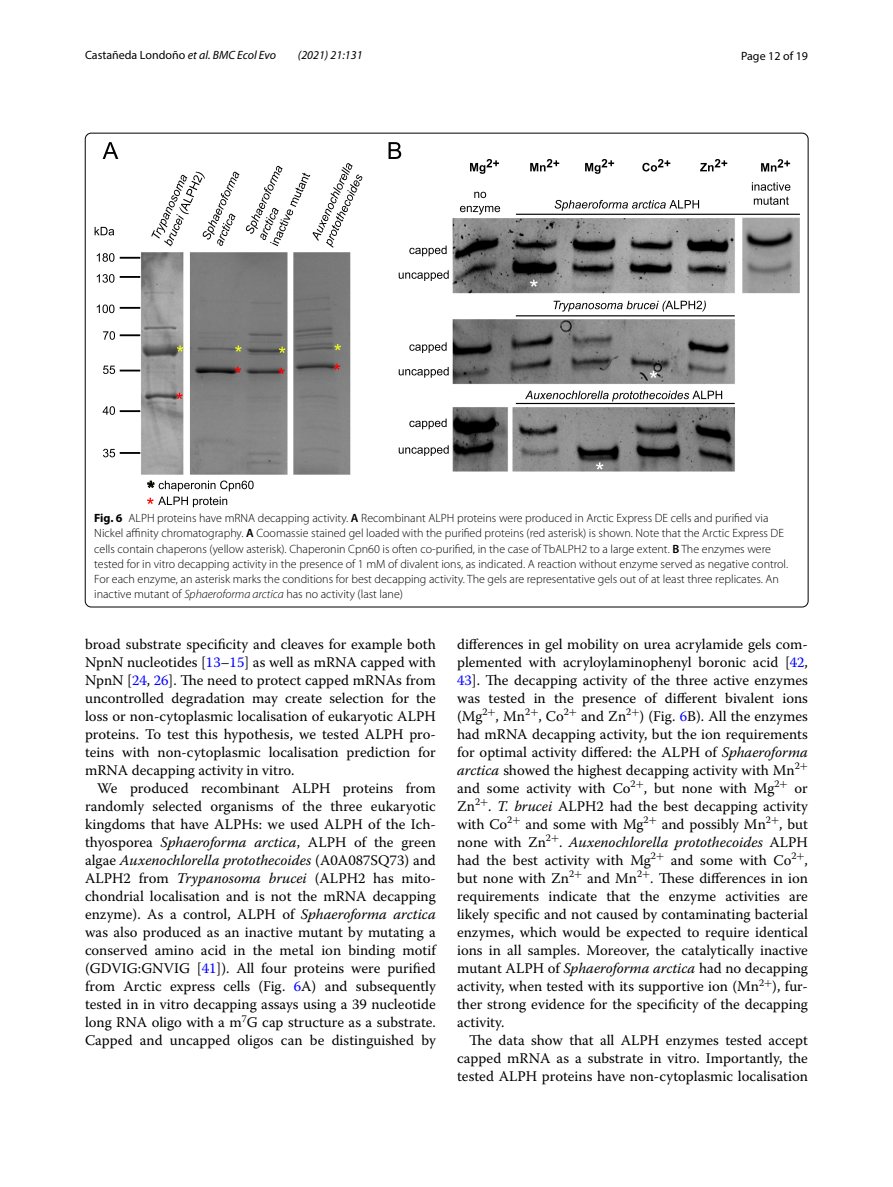
<style>
.page{position:relative;width:893px;height:1187px;background:#fff}
.page>*{position:absolute;margin:0;border:0;box-sizing:border-box;transform-origin:0 0}
.t1{font:14.7px/18px "Warnock Pro";color:#000;text-align:justify}
.t2{font:300 12px/15px "Myriad Pro";color:#000}
.t3{font:12px "Myriad Pro";color:#000}
.t4{font:italic 12px "Myriad Pro";color:#000}
.s1{font-style:italic}
.s2{font-weight:700}
.s3{font-weight:600}
.s4{color:#00f}
</style>
<div class="page">
<img style="left:94px;top:208px;width:706px;height:267px">
<svg style="left:278px;top:368px;width:7px;height:6px"></svg>
<svg style="left:234px;top:366px;width:7px;height:7px"></svg>
<svg style="left:334px;top:363px;width:6px;height:7px"></svg>
<svg style="left:95px;top:227px;width:19px;height:8px"></svg>
<svg style="left:97px;top:253px;width:17px;height:9px"></svg>
<svg style="left:97px;top:274px;width:17px;height:9px"></svg>
<svg style="left:97px;top:304px;width:17px;height:9px"></svg>
<svg style="left:103px;top:331px;width:12px;height:9px"></svg>
<svg style="left:103px;top:365px;width:12px;height:9px"></svg>
<svg style="left:103px;top:406px;width:12px;height:9px"></svg>
<svg style="left:103px;top:449px;width:12px;height:8px"></svg>
<hr style="left:120px;top:307px;width:20px;height:2px;background:#000">
<hr style="left:120px;top:257px;width:20px;height:2px;background:#000">
<hr style="left:120px;top:276px;width:20px;height:2px;background:#000">
<hr style="left:120px;top:334px;width:20px;height:2px;background:#000">
<hr style="left:120px;top:369px;width:20px;height:2px;background:#000">
<hr style="left:120px;top:410px;width:20px;height:2px;background:#000">
<hr style="left:120px;top:452px;width:20px;height:2px;background:#000">
<svg style="left:176px;top:392px;width:7px;height:7px"></svg>
<svg style="left:151px;top:172px;width:88px;height:74px"></svg>
<svg style="left:246px;top:163px;width:116px;height:85px"></svg>
<svg style="left:103px;top:142px;width:15px;height:17px"></svg>
<svg style="left:389px;top:142px;width:12px;height:17px"></svg>
<svg style="left:554px;top:300px;width:152px;height:11px"></svg>
<svg style="left:555px;top:200px;width:144px;height:11px"></svg>
<svg style="left:525px;top:390px;width:197px;height:11px"></svg>
<svg style="left:530px;top:279px;width:8px;height:8px"></svg>
<svg style="left:409px;top:245px;width:38px;height:11px"></svg>
<svg style="left:399px;top:270px;width:50px;height:11px"></svg>
<svg style="left:409px;top:342px;width:38px;height:11px"></svg>
<svg style="left:399px;top:367px;width:50px;height:10px"></svg>
<svg style="left:409px;top:418px;width:38px;height:11px"></svg>
<svg style="left:399px;top:445px;width:50px;height:11px"></svg>
<svg style="left:474px;top:192px;width:12px;height:6px"></svg>
<svg style="left:460px;top:206px;width:40px;height:8px"></svg>
<svg style="left:585px;top:159px;width:29px;height:15px"></svg>
<svg style="left:470px;top:159px;width:29px;height:15px"></svg>
<svg style="left:530px;top:159px;width:29px;height:12px"></svg>
<svg style="left:642px;top:159px;width:28px;height:12px"></svg>
<svg style="left:700px;top:159px;width:27px;height:12px"></svg>
<svg style="left:334px;top:344px;width:7px;height:6px"></svg>
<svg style="left:279px;top:347px;width:6px;height:6px"></svg>
<svg style="left:235px;top:345px;width:7px;height:6px"></svg>
<svg style="left:147px;top:480px;width:107px;height:27px"></svg>
<svg style="left:752px;top:182px;width:38px;height:23px"></svg>
<svg style="left:761px;top:159px;width:29px;height:12px"></svg>
<svg style="left:650px;top:371px;width:7px;height:7px"></svg>
<svg style="left:596px;top:462px;width:7px;height:7px"></svg>
<svg style="left:177px;top:345px;width:6px;height:7px"></svg>
<p class="t3" style="left:85px;top:48px;width:193px">Castañeda Londoño <span class="s1">et al. BMC Ecol Evo</span></p>
<p class="t4" style="left:298px;top:48px;width:66px">(2021) 21:131</p>
<p class="t3" style="left:741px;top:48px;width:68px">Page 12 of 19</p>
<p class="t2" style="left:94px;top:511px;width:695px"><span class="s2">Fig. 6</span> ALPH proteins have mRNA decapping activity. <span class="s3">A</span> Recombinant ALPH proteins were produced in Arctic Express DE cells and purified via Nickel affinity chromatography. <span class="s3">A</span> Coomassie stained gel loaded with the purified proteins (red asterisk) is shown. Note that the Arctic Express DE cells contain chaperons (yellow asterisk). Chaperonin Cpn60 is often co-purified, in the case of TbALPH2 to a large extent. <span class="s3">B</span> The enzymes were tested for in vitro decapping activity in the presence of 1 mM of divalent ions, as indicated. A reaction without enzyme served as negative control.<br>For each enzyme, an asterisk marks the conditions for best decapping activity. The gels are representative gels out of at least three replicates. An inactive mutant of <span class="s1">Sphaeroforma arctica</span> has no activity (last lane)</p>
<p class="t1" style="left:85px;top:635px;width:352px">broad substrate specificity and cleaves for example both NpnN nucleotides [<span class="s4">13</span>–<span class="s4">15</span>] as well as mRNA capped with NpnN [<span class="s4">24</span>, <span class="s4">26</span>]. The need to protect capped mRNAs from uncontrolled degradation may create selection for the loss or non-cytoplasmic localisation of eukaryotic ALPH proteins. To test this hypothesis, we tested ALPH pro&shy;teins with non-cytoplasmic localisation prediction for mRNA decapping activity in vitro.</p>
<p class="t1" style="left:85px;top:779px;width:352px;text-indent:12px">We produced recombinant ALPH proteins from randomly selected organisms of the three eukaryotic kingdoms that have ALPHs: we used ALPH of the Ich&shy;thyosporea <span class="s1">Sphaeroforma arctica</span>, ALPH of the green algae <span class="s1">Auxenochlorella protothecoides</span> (A0A087SQ73) and ALPH2 from <span class="s1">Trypanosoma brucei</span> (ALPH2 has mito&shy;chondrial localisation and is not the mRNA decapping enzyme). As a control, ALPH of <span class="s1">Sphaeroforma arctica </span>was also produced as an inactive mutant by mutating a conserved amino acid in the metal ion binding motif (GDVIG:GNVIG [<span class="s4">41</span>]). All four proteins were purified from Arctic express cells (Fig. <span class="s4">6</span>A) and subsequently tested in in vitro decapping assays using a 39 nucleotide long RNA oligo with a m<sup>7</sup>G cap structure as a substrate.<br>Capped and uncapped oligos can be distinguished by</p>
<p class="t1" style="left:457px;top:635px;width:352px">differences in gel mobility on urea acrylamide gels com&shy;plemented with acryloylaminophenyl boronic acid [<span class="s4">42</span>, <span class="s4">43</span>]. The decapping activity of the three active enzymes was tested in the presence of different bivalent ions (Mg<sup>2</sup><sup>+</sup>, Mn<sup>2</sup><sup>+</sup>, Co<sup>2</sup><sup>+</sup> and Zn<sup>2</sup><sup>+</sup>) (Fig. <span class="s4">6</span>B). All the enzymes had mRNA decapping activity, but the ion requirements for optimal activity differed: the ALPH of <span class="s1">Sphaeroforma arctica</span> showed the highest decapping activity with Mn<sup>2</sup><sup>+ </sup>and some activity with Co<sup>2</sup><sup>+</sup>, but none with Mg<sup>2</sup><sup>+</sup> or Zn<sup>2</sup><sup>+</sup>. <span class="s1">T. brucei</span> ALPH2 had the best decapping activity with Co<sup>2</sup><sup>+</sup> and some with Mg<sup>2</sup><sup>+</sup> and possibly Mn<sup>2</sup><sup>+</sup>, but none with Zn<sup>2</sup><sup>+</sup>. <span class="s1">Auxenochlorella protothecoides</span> ALPH had the best activity with Mg<sup>2</sup><sup>+</sup> and some with Co<sup>2</sup><sup>+</sup>, but none with Zn<sup>2</sup><sup>+</sup> and Mn<sup>2</sup><sup>+</sup>. These differences in ion requirements indicate that the enzyme activities are likely specific and not caused by contaminating bacterial enzymes, which would be expected to require identical ions in all samples. Moreover, the catalytically inactive mutant ALPH of <span class="s1">Sphaeroforma arctica</span> had no decapping activity, when tested with its supportive ion (Mn<sup>2</sup><sup>+</sup>), fur&shy;ther strong evidence for the specificity of the decapping activity.</p>
<p class="t1" style="left:457px;top:1031px;width:352px;text-indent:12px">The data show that all ALPH enzymes tested accept capped mRNA as a substrate in vitro. Importantly, the tested ALPH proteins have non-cytoplasmic localisation</p>
</div>
